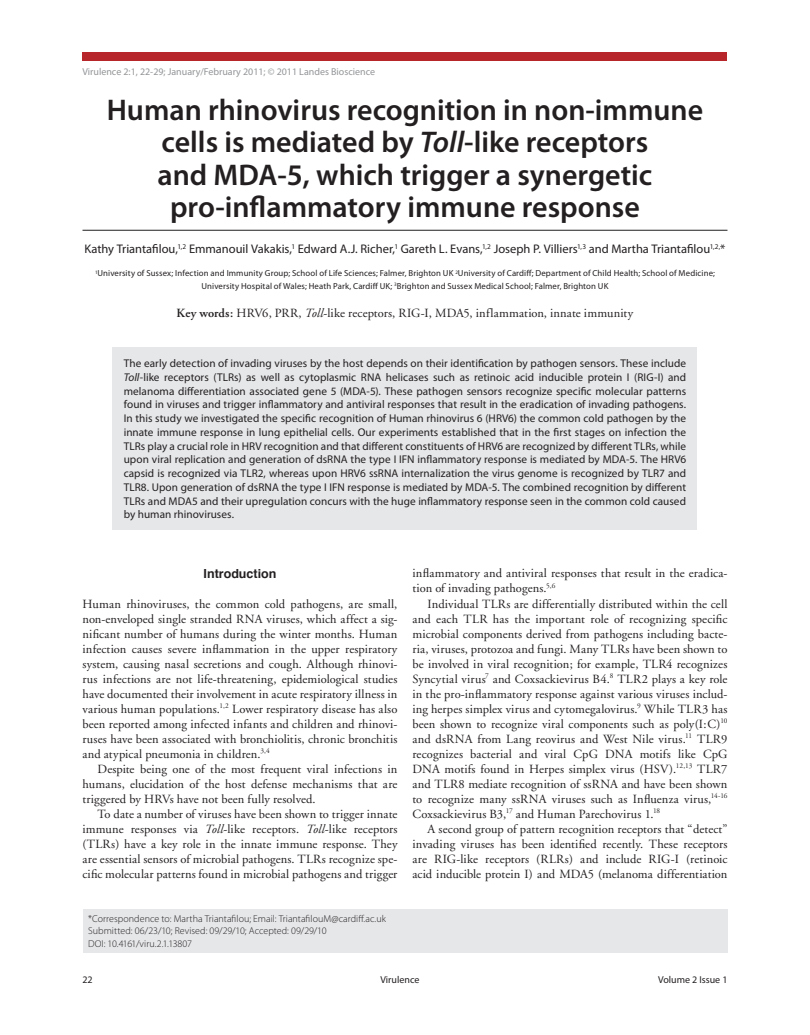
<style>
.page{position:relative;width:810px;height:1035px;background:#fff}
.page>*{position:absolute;margin:0;border:0;box-sizing:border-box;transform-origin:0 0}
.t1{font:600 30px/32.5px "Myriad Pro";color:#231f20;text-align:center}
.t2{font:12.5px/15px "Adobe Garamond";letter-spacing:.01em;color:#231f20;text-align:justify}
.t3{font:12.5px "Myriad Pro";color:#231f20}
.t4{font:700 12.5px "Helvetica";color:#231f20}
.t5{font:11.25px/13.8px "Myriad Pro";letter-spacing:.005em;color:#231f20;text-align:justify}
.t6{font:300 10px/12.5px "Myriad Pro";letter-spacing:.005em;color:#231f20}
.t7{font:10px "Myriad Pro";color:#939598}
.t8{font:10px "Myriad Pro";color:#231f20}
.t9{font:8.75px/12.5px "Myriad Pro";letter-spacing:.015em;color:#231f20;text-align:center}
.s1{font-style:italic}
.s2{font-weight:600}
</style>
<div class="page">
<div style="left:82px;top:52px;width:646px;height:9px;background:#b7262b"></div>
<div style="left:83px;top:909px;width:644px;height:43px;background:#e6e7e9"></div>
<div style="left:112px;top:347px;width:586px;height:183px;background:#e6e7e9"></div>
<hr style="left:83px;top:230px;width:644px;height:1px;background:#231f20">
<p class="t7" style="left:82px;top:65px;width:294px">Virulence 2:1, 22-29; January/February 2011; © 2011 Landes Bioscience</p>
<h1 class="t1" style="left:107px;top:93px;width:598px">Human rhinovirus recognition in non-immune cells is mediated by <span class="s1">Toll</span>-like receptors<br>and MDA-5, which trigger a synergetic pro-inflammatory immune response</h1>
<p class="t3" style="left:85px;top:241px;width:642px">Kathy Triantafilou,<sup>1,2</sup> Emmanouil Vakakis,<sup>1</sup> Edward A.J. Richer,<sup>1</sup> Gareth L. Evans,<sup>1,2</sup> Joseph P. Villiers<sup>1,3</sup> and Martha Triantafilou<sup>1,2,</sup>*</p>
<p class="t9" style="left:95px;top:267px;width:621px"><sup>1</sup>University of Sussex; Infection and Immunity Group; School of Life Sciences; Falmer, Brighton UK <sup>2</sup>University of Cardiff; Department of Child Health; School of Medicine;<br>University Hospital of Wales; Heath Park, Cardiff UK; <sup>3</sup>Brighton and Sussex Medical School; Falmer, Brighton UK</p>
<p class="t2" style="left:177px;top:306px;width:458px"><span class="s2">Key words:</span> HRV6, PRR, <span class="s1">Toll</span>-like receptors, RIG-I, MDA5, inflammation, innate immunity</p>
<p class="t5" style="left:124px;top:356px;width:564px">The early detection of invading viruses by the host depends on their identification by pathogen sensors. These include <span class="s1">Toll</span>-like receptors (TLRs) as well as cytoplasmic RNA helicases such as retinoic acid inducible protein I (RIG-I) and melanoma differentiation associated gene 5 (MDA-5). These pathogen sensors recognize specific molecular patterns found in viruses and trigger inflammatory and antiviral responses that result in the eradication of invading pathogens.<br>In this study we investigated the specific recognition of Human rhinovirus 6 (HRV6) the common cold pathogen by the innate immune response in lung epithelial cells. Our experiments established that in the first stages on infection the TLRs play a crucial role in H RV recognition and that different constituents of H RV6 are recognized by different TLRs, while upon viral replication and generation of dsRNA the type I IFN inflammatory response is mediated by MDA-5. The HRV6 capsid is recognized via TLR2, whereas upon HRV6 ssRNA internalization the virus genome is recognized by TLR7 and TLR8. Upon generation of dsRNA the type I IFN response is mediated by MDA-5. The combined recognition by different TLRs and MDA5 and their upregulation concurs with the huge inflammatory response seen in the common cold caused by human rhinoviruses.</p>
<p class="t4" style="left:204px;top:563px;width:74px">Introduction</p>
<p class="t2" style="left:83px;top:596px;width:316px">Human rhinoviruses, the common cold pathogens, are small, non-enveloped single stranded RNA viruses, which affect a sig&shy;nificant number of humans during the winter months. Human infection causes severe inflammation in the upper respiratory system, causing nasal secretions and cough. Although rhinovi&shy;rus infections are not life-threatening, epidemiological studies have documented their involvement in acute respiratory illness in various human populations.<sup>1,2</sup> Lower respiratory disease has also been reported among infected infants and children and rhinovi&shy;ruses have been associated with bronchiolitis, chronic bronchitis and atypical pneumonia in children.<sup>3,4</sup></p>
<p class="t2" style="left:83px;top:761px;width:316px;text-indent:15px">Despite being one of the most frequent viral infections in humans, elucidation of the host defense mechanisms that are triggered by HRVs have not been fully resolved.</p>
<p class="t2" style="left:83px;top:806px;width:316px;text-indent:15px">To date a number of viruses have been shown to trigger innate immune responses via <span class="s1">Toll</span>-like receptors. <span class="s1">Toll</span>-like receptors (TLRs) have a key role in the innate immune response. They are essential sensors of microbial pathogens. TLRs recognize spe&shy;cific molecular patterns found in microbial pathogens and trigger</p>
<p class="t6" style="left:88px;top:912px;width:299px">*Correspondence to: Martha Triantafilou; Email: TriantafilouM@cardiff.ac.uk<br>Submitted: 06/23/10; Revised: 09/29/10; Accepted: 09/29/10<br>DOI: 10.4161/viru.2.1.13807</p>
<p class="t2" style="left:412px;top:566px;width:316px">inflammatory and antiviral responses that result in the eradica&shy;tion of invading pathogens.<sup>5,6</sup></p>
<p class="t2" style="left:412px;top:596px;width:317px;text-indent:15px">Individual TLRs are differentially distributed within the cell and each TLR has the important role of recognizing specific microbial components derived from pathogens including bacte&shy;ria, viruses, protozoa and fungi. Many TLRs have been shown to be involved in viral recognition; for example, TLR4 recognizes Syncytial virus<sup>7</sup> and Coxsackievirus B4.<sup>8</sup> TLR2 plays a key role in the pro-inflammatory response against various viruses includ&shy;ing herpes simplex virus and cytomegalovirus.<sup>9</sup> While TLR3 has been shown to recognize viral components such as poly(I:C)<sup>10 </sup>and dsRNA from Lang reovirus and West Nile virus.<sup>11</sup> TLR9 recognizes bacterial and viral CpG DNA motifs like CpG DNA motifs found in Herpes simplex virus (HSV).<sup>12,13</sup> TLR7 and TLR8 mediate recognition of ssRNA and have been shown to recognize many ssRNA viruses such as Influenza virus,<sup>14-16<br></sup>Coxsackievirus B3,<sup>17</sup> and Human Parechovirus 1.<sup>18</sup></p>
<p class="t2" style="left:413px;top:821px;width:316px;text-indent:15px">A second group of pattern recognition receptors that “detect” invading viruses has been identified recently. These receptors are RIG-like receptors (RLRs) and include RIG-I (retinoic acid inducible protein I) and MDA5 (melanoma differentiation</p>
<p class="t8" style="left:82px;top:973px;width:12px">22</p>
<p class="t8" style="left:381px;top:973px;width:40px">Virulence</p>
<p class="t8" style="left:658px;top:973px;width:71px">Volume 2 Issue 1</p>
</div>
